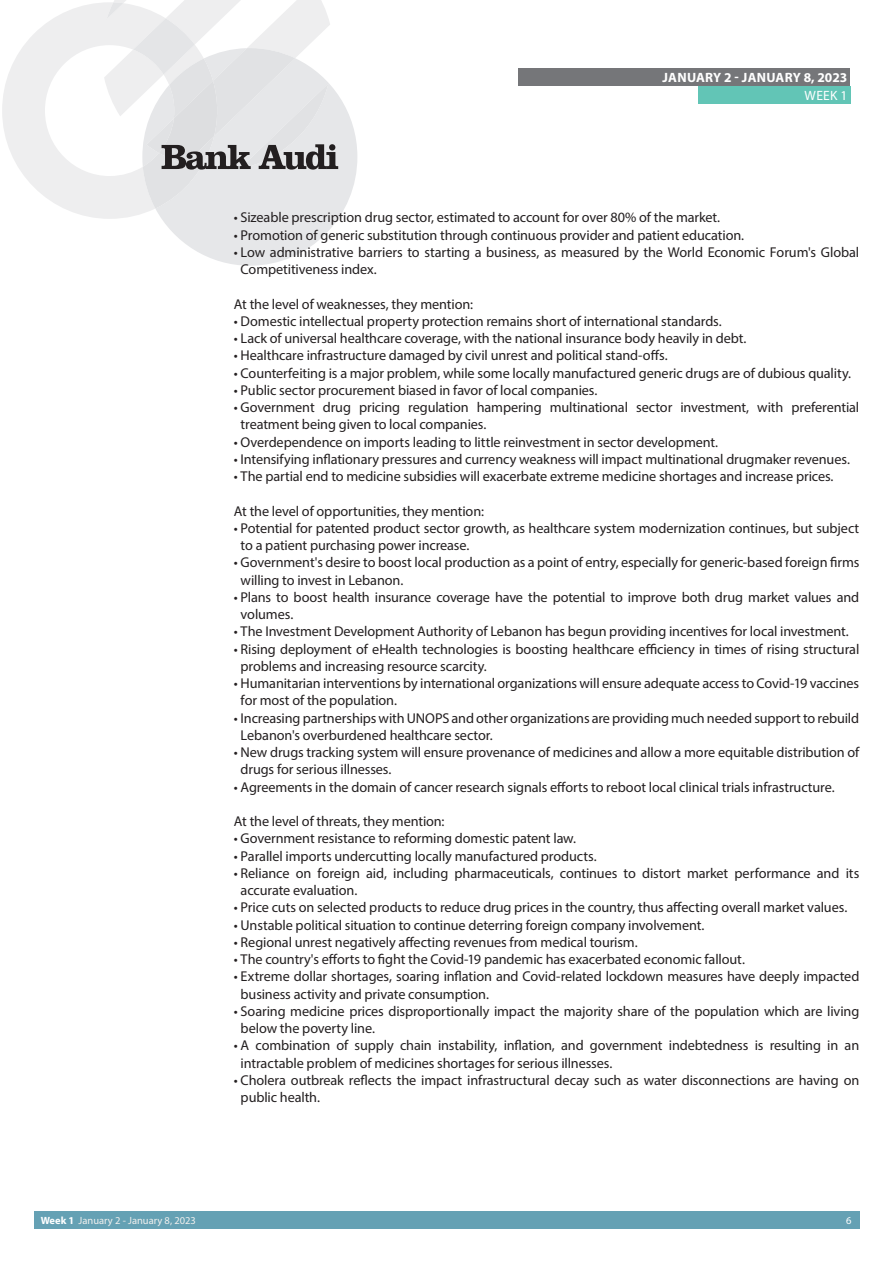
<style>
.page{position:relative;width:893px;height:1263px;background:#fff}
.page>*{position:absolute;margin:0;border:0;box-sizing:border-box;transform-origin:0 0}
.t1{font:14.25px/17.2px "Myriad Pro";letter-spacing:-.01em;color:#231f20}
.t2{font:700 13.5px "Myriad Pro";letter-spacing:.02em;color:#fff}
.t3{font:13.5px "Myriad Pro";color:#fff}
.t4{font:10.5px "Myriad Pro";color:#f1f0ee}
.t5{font:10.5px "Myriad Pro";color:#fff}
.s1{font-weight:700;color:#fff}
</style>
<div class="page">
<div style="left:34px;top:1212px;width:826px;height:17px;background:#65a1b4"></div>
<div style="left:519px;top:68px;width:331px;height:17px;background:#757679"></div>
<div style="left:698px;top:86px;width:152px;height:17px;background:#62c5b6"></div>
<svg style="left:162px;top:95px;width:195px;height:171px;fill:#e6e7e9"></svg>
<svg style="left:2px;top:0;width:336px;height:219px"></svg>
<p class="t2" style="left:662px;top:68px;width:186px">JANUARY 2 - JANUARY 8, 2023</p>
<p class="t3" style="left:805px;top:87px;width:44px">WEEK 1</p>
<p class="t1" style="left:234px;top:209px;width:488px">• Sizeable prescription drug sector, estimated to account for over 80% of the market.</p>
<p class="t1" style="left:234px;top:226px;width:512px">• Promotion of generic substitution through continuous provider and patient education.</p>
<p class="t1" style="left:241px;top:243px;width:620px;text-indent:-7px">• Low administrative barriers to starting a business, as measured by the World Economic Forum's Global<br>Competitiveness index.</p>
<p class="t1" style="left:234px;top:295px;width:241px">At the level of weaknesses, they mention:</p>
<p class="t1" style="left:234px;top:312px;width:489px">• Domestic intellectual property protection remains short of international standards.</p>
<p class="t1" style="left:234px;top:329px;width:514px">• Lack of universal healthcare coverage, with the national insurance body heavily in debt.</p>
<p class="t1" style="left:234px;top:347px;width:435px">• Healthcare infrastructure damaged by civil unrest and political stand-offs.</p>
<p class="t1" style="left:234px;top:364px;width:619px">• Counterfeiting is a major problem, while some locally manufactured generic drugs are of dubious quality.</p>
<p class="t1" style="left:234px;top:381px;width:365px">• Public sector procurement biased in favor of local companies.</p>
<p class="t1" style="left:241px;top:398px;width:620px;text-indent:-7px">• Government drug pricing regulation hampering multinational sector investment, with preferential treatment being given to local companies.</p>
<p class="t1" style="left:234px;top:433px;width:486px">• Overdependence on imports leading to little reinvestment in sector development.</p>
<p class="t1" style="left:234px;top:450px;width:618px">• Intensifying inflationary pressures and currency weakness will impact multinational drugmaker revenues.</p>
<p class="t1" style="left:234px;top:467px;width:601px">• The partial end to medicine subsidies will exacerbate extreme medicine shortages and increase prices.</p>
<p class="t1" style="left:234px;top:502px;width:252px">At the level of opportunities, they mention:</p>
<p class="t1" style="left:241px;top:519px;width:620px;text-indent:-7px">• Potential for patented product sector growth, as healthcare system modernization continues, but subject to a patient purchasing power increase.</p>
<p class="t1" style="left:241px;top:554px;width:620px;text-indent:-7px">• Government's desire to boost local production as a point of entry, especially for generic-based foreign firms willing to invest in Lebanon.</p>
<p class="t1" style="left:241px;top:588px;width:620px;text-indent:-7px">• Plans to boost health insurance coverage have the potential to improve both drug market values and volumes.</p>
<p class="t1" style="left:234px;top:623px;width:616px">• The Investment Development Authority of Lebanon has begun providing incentives for local investment.</p>
<p class="t1" style="left:241px;top:640px;width:620px;text-indent:-7px">• Rising deployment of eHealth technologies is boosting healthcare efficiency in times of rising structural problems and increasing resource scarcity.</p>
<p class="t1" style="left:241px;top:674px;width:620px;text-indent:-7px">• Humanitarian interventions by international organizations will ensure adequate access to Covid-19 vaccines for most of the population.</p>
<p class="t1" style="left:241px;top:709px;width:620px;text-indent:-7px">• Increasing partnerships with UNOPS and other organizations are providing much needed support to rebuild<br>Lebanon's overburdened healthcare sector.</p>
<p class="t1" style="left:241px;top:743px;width:620px;text-indent:-7px">• New drugs tracking system will ensure provenance of medicines and allow a more equitable distribution of drugs for serious illnesses.</p>
<p class="t1" style="left:234px;top:778px;width:602px">• Agreements in the domain of cancer research signals efforts to reboot local clinical trials infrastructure.</p>
<p class="t1" style="left:234px;top:812px;width:212px">At the level of threats, they mention:</p>
<p class="t1" style="left:234px;top:830px;width:344px">• Government resistance to reforming domestic patent law.</p>
<p class="t1" style="left:234px;top:847px;width:364px">• Parallel imports undercutting locally manufactured products.</p>
<p class="t1" style="left:241px;top:864px;width:620px;text-indent:-7px">• Reliance on foreign aid, including pharmaceuticals, continues to distort market performance and its accurate evaluation.</p>
<p class="t1" style="left:234px;top:899px;width:615px">• Price cuts on selected products to reduce drug prices in the country, thus affecting overall market values.</p>
<p class="t1" style="left:234px;top:916px;width:472px">• Unstable political situation to continue deterring foreign company involvement.</p>
<p class="t1" style="left:234px;top:933px;width:405px">• Regional unrest negatively affecting revenues from medical tourism.</p>
<p class="t1" style="left:234px;top:950px;width:513px">• The country's efforts to fight the Covid-19 pandemic has exacerbated economic fallout.</p>
<p class="t1" style="left:241px;top:968px;width:620px;text-indent:-7px">• Extreme dollar shortages, soaring inflation and Covid-related lockdown measures have deeply impacted business activity and private consumption.</p>
<p class="t1" style="left:241px;top:1002px;width:620px;text-indent:-7px">• Soaring medicine prices disproportionally impact the majority share of the population which are living below the poverty line.</p>
<p class="t1" style="left:241px;top:1037px;width:620px;text-indent:-7px">• A combination of supply chain instability, inflation, and government indebtedness is resulting in an intractable problem of medicines shortages for serious illnesses.</p>
<p class="t1" style="left:241px;top:1071px;width:620px;text-indent:-7px">• Cholera outbreak reflects the impact infrastructural decay such as water disconnections are having on public health.</p>
<p class="t4" style="left:41px;top:1214px;width:157px"><span class="s1">Week 1</span> January 2 - January 8, 2023</p>
<p class="t5" style="left:846px;top:1213px;width:7px">6</p>
</div>
